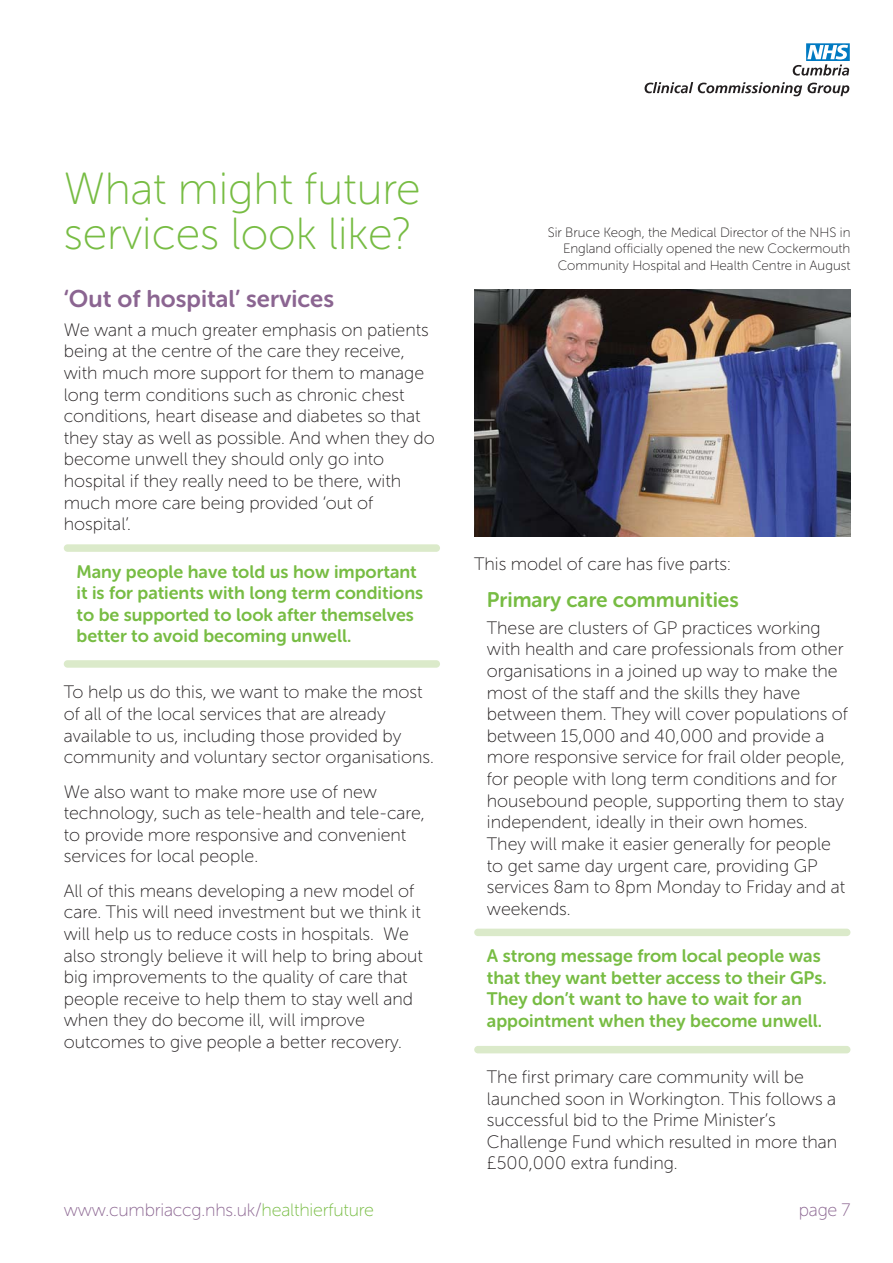
<style>
.page{position:relative;width:893px;height:1263px;background:#fff}
.page>*{position:absolute;margin:0;border:0;box-sizing:border-box;transform-origin:0 0}
.t1{font:45px/45px "Museo Sans Rounded 100";color:#77bc43}
.t2{font:24px "Museo Sans Rounded 700";color:#8b6591}
.t3{font:21px "Museo Sans Rounded 700";color:#77bc43}
.t4{font:18px/21.6px "Museo Sans Rounded 100";color:#231f20}
.t5{font:18px/21.6px "Museo Sans Rounded 700";color:#77bc43}
.t6{font:18px "Museo Sans Rounded 100";letter-spacing:-.01em;color:#8b6591}
.t7{font:13.5px/16.5px "Museo Sans Rounded 100";color:#231f20;text-align:right}
.s1{color:#77bc43}
</style>
<div class="page">
<svg style="left:645px;top:43px;width:205px;height:53px"></svg>
<div style="left:64px;top:544px;width:376px;height:8px;background:#dbeaca;border-radius:4px"></div>
<div style="left:64px;top:660px;width:376px;height:8px;background:#dbeaca;border-radius:4px"></div>
<div style="left:474px;top:929px;width:376px;height:7px;background:#dbeaca;border-radius:4px"></div>
<div style="left:474px;top:1046px;width:376px;height:7px;background:#dbeaca;border-radius:4px"></div>
<img style="left:474px;top:289px;width:376px;height:248px">
<h1 class="t1" style="left:64px;top:170px;width:358px">What might future services look like?</h1>
<h2 class="t2" style="left:64px;top:290px;width:272px">‘Out of hospital’ services</h2>
<p class="t4" style="left:64px;top:320px;width:373px">We want a much greater emphasis on patients being at the centre of the care they receive, with much more support for them to manage long term conditions such as chronic chest conditions, heart disease and diabetes so that they stay as well as possible. And when they do become unwell they should only go into hospital if they really need to be there, with much more care being provided ‘out of hospital’.</p>
<p class="t5" style="left:77px;top:562px;width:348px">Many people have told us how important it is for patients with long term conditions to be supported to look after themselves better to avoid becoming unwell.</p>
<p class="t4" style="left:64px;top:683px;width:372px">To help us do this, we want to make the most of all of the local services that are already available to us, including those provided by community and voluntary sector organisations.</p>
<p class="t4" style="left:64px;top:782px;width:363px">We also want to make more use of new technology, such as tele-health and tele-care, to provide more responsive and convenient services for local people.</p>
<p class="t4" style="left:64px;top:881px;width:361px">All of this means developing a new model of care. This will need investment but we think it will help us to reduce costs in hospitals. We also strongly believe it will help to bring about big improvements to the quality of care that people receive to help them to stay well and when they do become ill, will improve outcomes to give people a better recovery.</p>
<p class="t7" style="left:548px;top:225px;width:304px">Sir Bruce Keogh, the Medical Director of the NHS in<br>England officially opened the new Cockermouth<br>Community Hospital and Health Centre in August</p>
<p class="t4" style="left:474px;top:555px;width:258px">This model of care has five parts:</p>
<p class="t3" style="left:487px;top:592px;width:253px">Primary care communities</p>
<p class="t4" style="left:487px;top:619px;width:363px">These are clusters of GP practices working with health and care professionals from other organisations in a joined up way to make the most of the staff and the skills they have between them. They will cover populations of between 15,000 and 40,000 and provide a more responsive service for frail older people, for people with long term conditions and for housebound people, supporting them to stay independent, ideally in their own homes.<br>They will make it easier generally for people to get same day urgent care, providing GP services 8am to 8pm Monday to Friday and at weekends.</p>
<p class="t5" style="left:487px;top:947px;width:341px">A strong message from local people was that they want better access to their GPs.<br>They don’t want to have to wait for an appointment when they become unwell.</p>
<p class="t4" style="left:487px;top:1068px;width:352px">The first primary care community will be launched soon in Workington. This follows a successful bid to the Prime Minister’s Challenge Fund which resulted in more than £500,000 extra funding.</p>
<p class="t6" style="left:64px;top:1203px;width:312px">www.cumbriaccg.nhs.uk/<span class="s1">healthierfuture</span></p>
<p class="t6" style="left:799px;top:1203px;width:53px">page 7</p>
</div>
